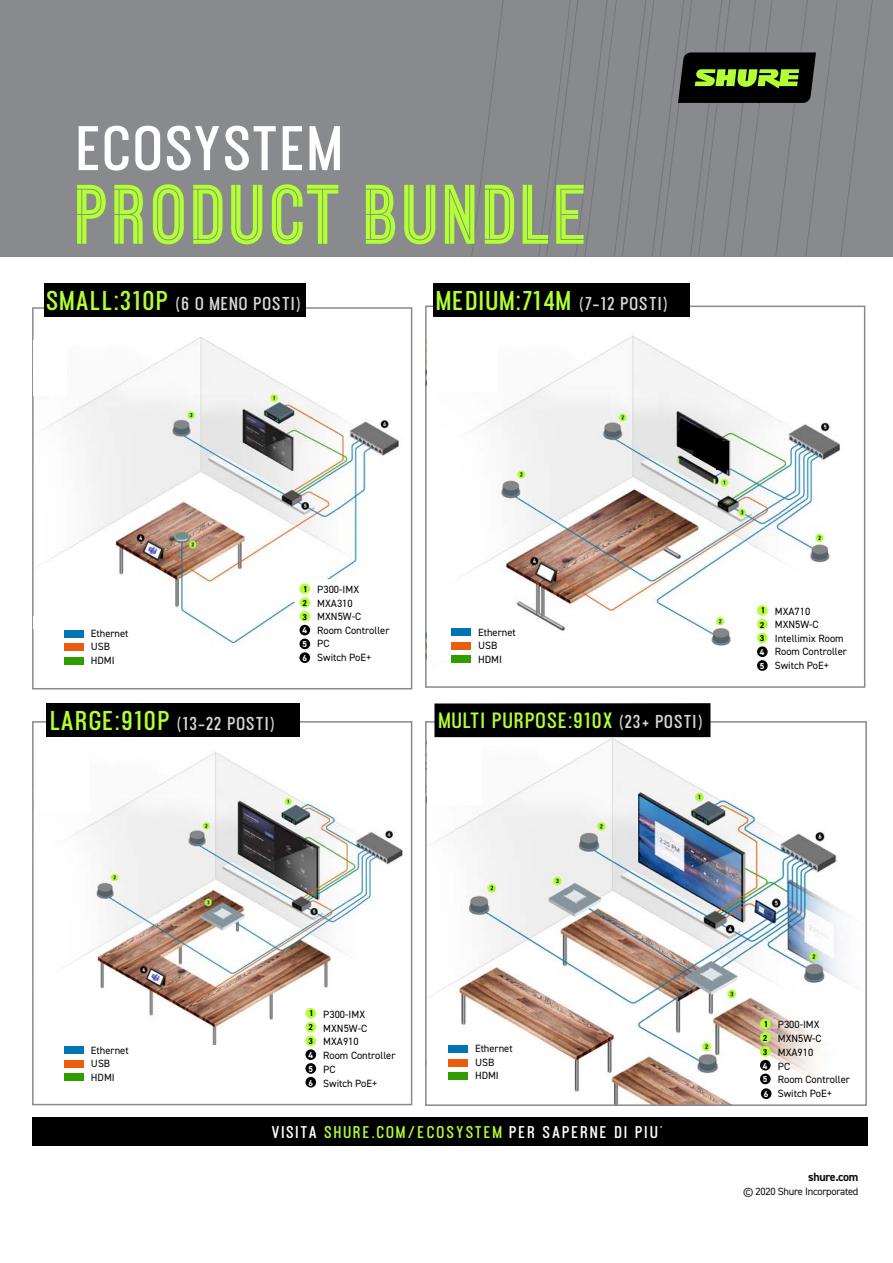
<style>
.page{position:relative;width:893px;height:1263px;background:#fff}
.page>*{position:absolute;margin:0;border:0;box-sizing:border-box;transform-origin:0 0}
.t1{font:72px "Ostrich Proper Inline Open";letter-spacing:.075em;color:#b2ff33}
.t2{font:700 55.5px "Ostrich Proper";color:#fff}
.t3{font:700 24px "Ostrich Proper";letter-spacing:.025em;color:#b2ff33}
.t4{font:700 19.5px "Ostrich Proper";letter-spacing:.025em;color:#b2ff33}
.t5{font:700 16.5px "Ostrich Proper";letter-spacing:.025em;color:#d5d7d8}
.t6{font:700 15px "Ostrich Proper";letter-spacing:.1em;color:#fff}
.t7{font:700 12px "DIN2014";letter-spacing:-.025em;color:#130c0e}
.t8{font:10.5px/13.5px "DIN2014";color:#000}
.t9{font:10.5px "DIN2014";letter-spacing:-.025em;color:#130c0e}
.t10{font:700 8.55px "DIN2014";color:#000}
.t11{font:700 8.55px "DIN2014";color:#fff}
.s1{font-size:24px;color:#b2ff33}
.s2{font-size:16.5px;color:#d5d7d8}
.s3{color:#b2ff33}
</style>
<div class="page">
<div style="left:0;top:0;width:893px;height:256px;background:#888a8d"></div>
<img style="left:42px;top:337px;width:357px;height:325px">
<div style="left:32px;top:307px;width:380px;height:382px;border:2px solid #888a8d"></div>
<div style="left:34px;top:340px;width:33px;height:56px;background:#fff"></div>
<div style="left:275px;top:579px;width:119px;height:22px;background:#fff"></div>
<div style="left:34px;top:616px;width:15px;height:12px;background:#fff"></div>
<img style="left:469px;top:335px;width:371px;height:336px">
<div style="left:425px;top:306px;width:440px;height:382px;border:2px solid #888a8d"></div>
<svg style="left:430px;top:0;width:463px;height:257px"></svg>
<div style="left:299px;top:583px;width:11px;height:11px;background:#b2ff33;border-radius:50%"></div>
<div style="left:299px;top:625px;width:11px;height:10px;background:#000;border-radius:50%"></div>
<div style="left:299px;top:597px;width:11px;height:11px;background:#b2ff33;border-radius:50%"></div>
<div style="left:299px;top:638px;width:11px;height:11px;background:#000;border-radius:50%"></div>
<div style="left:299px;top:611px;width:11px;height:11px;background:#b2ff33;border-radius:50%"></div>
<div style="left:299px;top:652px;width:11px;height:11px;background:#000;border-radius:50%"></div>
<div style="left:757px;top:605px;width:11px;height:11px;background:#b2ff33;border-radius:50%"></div>
<div style="left:757px;top:646px;width:11px;height:11px;background:#000;border-radius:50%"></div>
<div style="left:757px;top:619px;width:11px;height:10px;background:#b2ff33;border-radius:50%"></div>
<div style="left:757px;top:660px;width:11px;height:11px;background:#000;border-radius:50%"></div>
<div style="left:757px;top:633px;width:11px;height:10px;background:#b2ff33;border-radius:50%"></div>
<div style="left:427px;top:624px;width:66px;height:36px;background:#fff"></div>
<div style="left:64px;top:630px;width:19px;height:7px;background:#0075b5"></div>
<div style="left:451px;top:629px;width:20px;height:7px;background:#0075b5"></div>
<div style="left:64px;top:643px;width:19px;height:8px;background:#ea5d0e"></div>
<div style="left:451px;top:642px;width:20px;height:8px;background:#ea5d0e"></div>
<div style="left:64px;top:657px;width:19px;height:7px;background:#309e00"></div>
<div style="left:451px;top:656px;width:20px;height:7px;background:#309e00"></div>
<div style="left:427px;top:327px;width:70px;height:64px;background:#fff"></div>
<div style="left:532px;top:668px;width:107px;height:16px;background:#fff"></div>
<div style="left:32px;top:1117px;width:836px;height:29px;background:#000"></div>
<img style="left:69px;top:752px;width:334px;height:307px">
<div style="left:32px;top:721px;width:380px;height:384px;border:2px solid #888a8d"></div>
<div style="left:34px;top:997px;width:40px;height:75px;background:#fff"></div>
<div style="left:64px;top:1047px;width:19px;height:7px;background:#0075b5"></div>
<div style="left:64px;top:1060px;width:19px;height:7px;background:#ea5d0e"></div>
<div style="left:64px;top:1074px;width:19px;height:7px;background:#309e00"></div>
<div style="left:305px;top:1008px;width:11px;height:11px;background:#b2ff33;border-radius:50%"></div>
<div style="left:305px;top:1049px;width:11px;height:11px;background:#000;border-radius:50%"></div>
<div style="left:305px;top:1022px;width:11px;height:10px;background:#b2ff33;border-radius:50%"></div>
<div style="left:305px;top:1063px;width:11px;height:11px;background:#000;border-radius:50%"></div>
<div style="left:305px;top:1035px;width:11px;height:11px;background:#b2ff33;border-radius:50%"></div>
<div style="left:305px;top:1077px;width:11px;height:10px;background:#000;border-radius:50%"></div>
<div style="left:35px;top:745px;width:55px;height:66px;background:#fff"></div>
<img style="left:430px;top:724px;width:418px;height:379px">
<div style="left:425px;top:721px;width:442px;height:385px;border:2px solid #888a8d"></div>
<div style="left:209px;top:1046px;width:69px;height:41px;background:#fff"></div>
<div style="left:448px;top:1045px;width:19px;height:8px;background:#0075b5"></div>
<div style="left:448px;top:1059px;width:19px;height:7px;background:#ea5d0e"></div>
<div style="left:448px;top:1072px;width:19px;height:8px;background:#309e00"></div>
<div style="left:760px;top:1018px;width:11px;height:11px;background:#b2ff33;border-radius:50%"></div>
<div style="left:760px;top:1060px;width:11px;height:10px;background:#000;border-radius:50%"></div>
<div style="left:760px;top:1032px;width:11px;height:11px;background:#b2ff33;border-radius:50%"></div>
<div style="left:760px;top:1073px;width:11px;height:11px;background:#000;border-radius:50%"></div>
<div style="left:760px;top:1046px;width:11px;height:11px;background:#b2ff33;border-radius:50%"></div>
<div style="left:433px;top:283px;width:257px;height:34px;background:#000"></div>
<div style="left:44px;top:283px;width:261px;height:34px;background:#000"></div>
<div style="left:46px;top:703px;width:253px;height:34px;background:#000"></div>
<div style="left:434px;top:703px;width:276px;height:34px;background:#000"></div>
<div style="left:761px;top:1088px;width:10px;height:11px;background:#000;border-radius:50%"></div>
<svg style="left:539px;top:565px;width:14px;height:14px"></svg>
<svg style="left:677px;top:418px;width:52px;height:56px"></svg>
<div style="left:427px;top:738px;width:55px;height:66px;background:#fff"></div>
<hr style="left:427px;top:1038px;width:4px;height:40px;background:#fff">
<h2 class="t2" style="left:76px;top:113px;width:270px">ECOSYSTEM</h2>
<h1 class="t1" style="left:76px;top:171px;width:513px">PRODUCT BUNDLE</h1>
<h3 class="t5" style="left:46px;top:293px;width:257px"><span class="s1">SMALL:310P</span> (6 O MENO POSTI)</h3>
<h3 class="t3" style="left:436px;top:285px;width:233px">MEDIUM:714M <span class="s2">(7-12 POSTI)</span></h3>
<p class="t10" style="left:303px;top:583px;width:6px">1</p>
<p class="t11" style="left:302px;top:625px;width:6px">4</p>
<p class="t8" style="left:317px;top:583px;width:74px">P300-IMX<br>MXA310<br>MXN5W-C<br>Room Controller<br>PC<br>Switch PoE+</p>
<p class="t10" style="left:302px;top:597px;width:6px">2</p>
<p class="t11" style="left:302px;top:638px;width:6px">5</p>
<p class="t10" style="left:302px;top:611px;width:6px">3</p>
<p class="t11" style="left:302px;top:652px;width:6px">6</p>
<p class="t8" style="left:91px;top:626px;width:39px">Ethernet<br>USB<br>HDMI</p>
<p class="t8" style="left:478px;top:625px;width:39px">Ethernet<br>USB<br>HDMI</p>
<h3 class="t5" style="left:51px;top:713px;width:226px"><span class="s1">LARGE:910P</span> (13-22 POSTI)</h3>
<h3 class="t4" style="left:439px;top:708px;width:266px">MULTI PURPOSE:910X <span class="s2">(23+ POSTI)</span></h3>
<p class="t10" style="left:761px;top:605px;width:6px">1</p>
<p class="t11" style="left:760px;top:646px;width:6px">4</p>
<p class="t10" style="left:760px;top:619px;width:6px">2</p>
<p class="t11" style="left:760px;top:660px;width:6px">5</p>
<p class="t10" style="left:760px;top:633px;width:6px">3</p>
<p class="t8" style="left:775px;top:604px;width:74px">MXA710<br>MXN5W-C<br>Intellimix Room<br>Room Controller<br>Switch PoE+</p>
<p class="t8" style="left:91px;top:1043px;width:39px">Ethernet<br>USB<br>HDMI</p>
<p class="t10" style="left:309px;top:1007px;width:6px">1</p>
<p class="t11" style="left:308px;top:1049px;width:6px">4</p>
<p class="t10" style="left:308px;top:1022px;width:6px">2</p>
<p class="t11" style="left:308px;top:1063px;width:6px">5</p>
<p class="t10" style="left:308px;top:1035px;width:6px">3</p>
<p class="t11" style="left:308px;top:1077px;width:6px">6</p>
<p class="t8" style="left:323px;top:1007px;width:74px">P300-IMX<br>MXN5W-C<br>MXA910<br>Room Controller<br>PC<br>Switch PoE+</p>
<p class="t8" style="left:475px;top:1042px;width:39px">Ethernet<br>USB<br>HDMI</p>
<h3 class="t6" style="left:272px;top:1122px;width:393px">VISITA <span class="s3">SHURE.COM/ECOSYSTEM</span> PER SAPERNE DI PIU'</h3>
<p class="t10" style="left:764px;top:1018px;width:6px">1</p>
<p class="t11" style="left:763px;top:1060px;width:6px">4</p>
<p class="t10" style="left:763px;top:1032px;width:6px">2</p>
<p class="t11" style="left:763px;top:1073px;width:6px">5</p>
<p class="t10" style="left:763px;top:1046px;width:6px">3</p>
<p class="t11" style="left:764px;top:1088px;width:6px">6</p>
<p class="t8" style="left:778px;top:1017px;width:74px">P300-IMX<br>MXN5W-C<br>MXA910<br>PC<br>Room Controller<br>Switch PoE+</p>
<p class="t7" style="left:808px;top:1169px;width:52px">shure.com</p>
<p class="t9" style="left:743px;top:1185px;width:117px">© 2020 Shure Incorporated</p>
</div>
